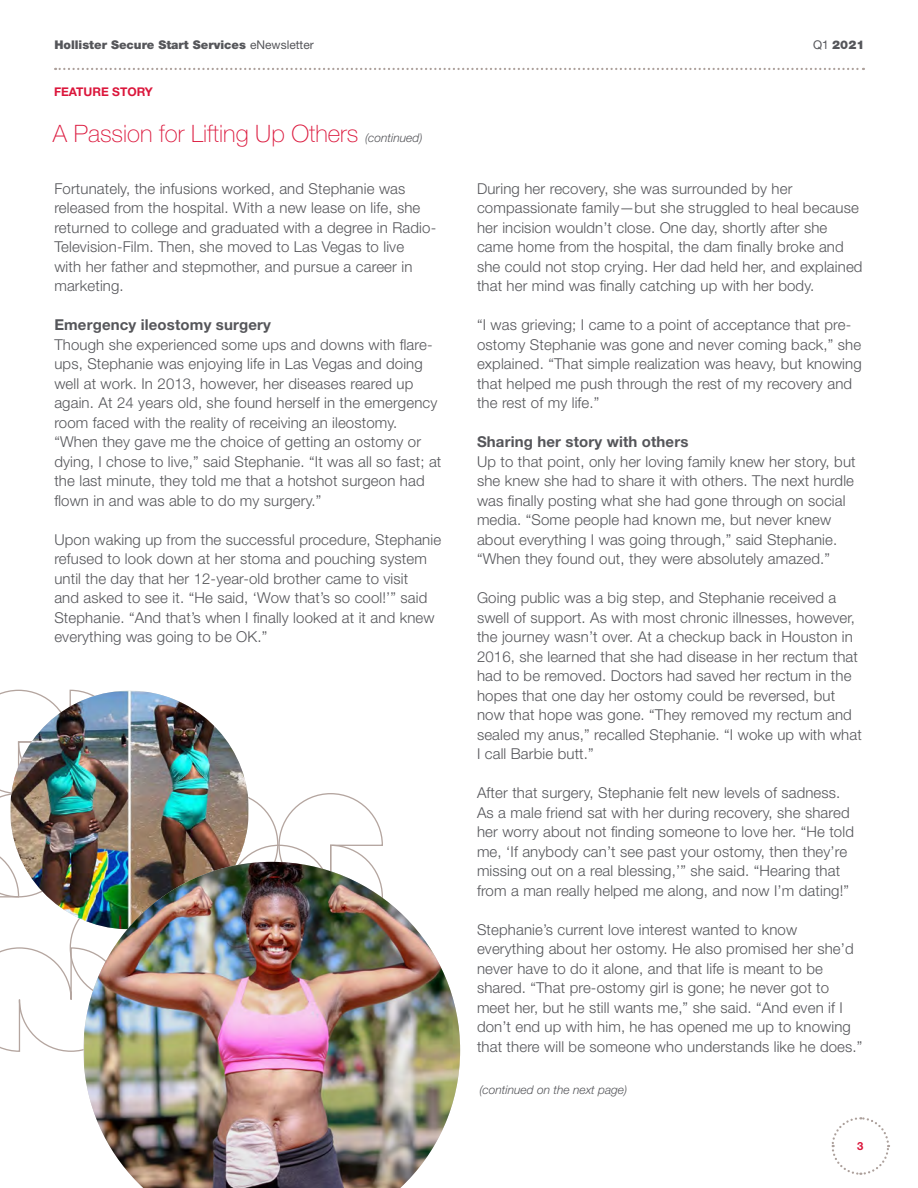
<style>
.page{position:relative;width:918px;height:1188px;background:#fff}
.page>*{position:absolute;margin:0;border:0;box-sizing:border-box;transform-origin:0 0}
.Secondary_Headers_16{font:100 24px "Helvetica Neue LT Std";color:#db163b}
.Body{font:300 15px/19.5px "Helvetica Neue LT Std";letter-spacing:.01em;color:#55565a}
.Body-2{font:700 15px "Helvetica Neue LT Std";letter-spacing:.01em;color:#55565a}
.t1{font:900 12px "Helvetica Neue LT Std";color:#55565a}
._8pt_Helv_Light_Ital{font:italic 300 12px "Helvetica Neue LT Std";color:#55565a}
._8pt_Helv_Bold_186{font:700 12px "Helvetica Neue LT Std";color:#db163b}
.t2{font:700 11.25px "Helvetica Neue LT Std";color:#db163b}
.s1{font-weight:400}
.s2{font-weight:300;font-style:italic;font-size:12px;color:#55565a}
</style>
<div class="page">
<svg style="left:55px;top:68px;width:809px;height:2px"></svg>
<svg style="left:831px;top:1117px;width:59px;height:58px"></svg>
<svg style="left:0;top:691px;width:383px;height:361px"></svg>
<svg style="left:6px;top:689px;width:247px;height:245px"></svg>
<img style="left:8px;top:691px;width:243px;height:240px">
<img style="left:84px;top:862px;width:376px;height:326px">
<p class="t1" style="left:54px;top:38px;width:261px">Hollister Secure Start Services <span class="s1">eNewsletter</span></p>
<p class="t1" style="left:813px;top:38px;width:53px"><span class="s1">Q1</span> 2021</p>
<p class="_8pt_Helv_Bold_186" style="left:54px;top:84px;width:100px">FEATURE STORY</p>
<p class="Secondary_Headers_16" style="left:53px;top:120px;width:371px">A Passion for Lifting Up Others <span class="s2">(continued)</span></p>
<p class="Body" style="left:54px;top:178px;width:383px">Fortunately, the infusions worked, and Stephanie was released from the hospital. With a new lease on life, she returned to college and graduated with a degree in Radio-Television-Film. Then, she moved to Las Vegas to live<br>with her father and stepmother, and pursue a career in marketing.</p>
<p class="Body-2" style="left:54px;top:316px;width:218px">Emergency ileostomy surgery</p>
<p class="Body" style="left:54px;top:334px;width:389px">Though she experienced some ups and downs with flare&shy;ups, Stephanie was enjoying life in Las Vegas and doing well at work. In 2013, however, her diseases reared up again. At 24 years old, she found herself in the emergency room faced with the reality of receiving an ileostomy. “When they gave me the choice of getting an ostomy or dying, I chose to live,” said Stephanie. “It was all so fast; at the last minute, they told me that a hotshot surgeon had flown in and was able to do my surgery.”</p>
<p class="Body" style="left:54px;top:529px;width:388px">Upon waking up from the successful procedure, Stephanie refused to look down at her stoma and pouching system until the day that her 12-year-old brother came to visit<br>and asked to see it. “He said, ‘Wow that’s so cool!’” said Stephanie. “And that’s when I finally looked at it and knew everything was going to be OK.”</p>
<p class="Body" style="left:477px;top:178px;width:387px">During her recovery, she was surrounded by her compassionate family—but she struggled to heal because her incision wouldn’t close. One day, shortly after she came home from the hospital, the dam finally broke and she could not stop crying. Her dad held her, and explained that her mind was finally catching up with her body.</p>
<p class="Body" style="left:477px;top:315px;width:386px">“I was grieving; I came to a point of acceptance that pre&shy;ostomy Stephanie was gone and never coming back,” she explained. “That simple realization was heavy, but knowing that helped me push through the rest of my recovery and the rest of my life.”</p>
<p class="Body-2" style="left:477px;top:433px;width:213px">Sharing her story with others</p>
<p class="Body" style="left:477px;top:451px;width:380px">Up to that point, only her loving family knew her story, but she knew she had to share it with others. The next hurdle was finally posting what she had gone through on social media. “Some people had known me, but never knew about everything I was going through,” said Stephanie. “When they found out, they were absolutely amazed.”</p>
<p class="Body" style="left:477px;top:588px;width:386px">Going public was a big step, and Stephanie received a swell of support. As with most chronic illnesses, however, the journey wasn’t over. At a checkup back in Houston in 2016, she learned that she had disease in her rectum that had to be removed. Doctors had saved her rectum in the hopes that one day her ostomy could be reversed, but now that hope was gone. “They removed my rectum and sealed my anus,” recalled Stephanie. “I woke up with what I call Barbie butt.”</p>
<p class="Body" style="left:477px;top:783px;width:378px">After that surgery, Stephanie felt new levels of sadness.<br>As a male friend sat with her during recovery, she shared her worry about not finding someone to love her. “He told me, ‘If anybody can’t see past your ostomy, then they’re missing out on a real blessing,’” she said. “Hearing that from a man really helped me along, and now I’m dating!”</p>
<p class="Body" style="left:477px;top:919px;width:387px">Stephanie’s current love interest wanted to know everything about her ostomy. He also promised her she’d never have to do it alone, and that life is meant to be shared. “That pre-ostomy girl is gone; he never got to meet her, but he still wants me,” she said. “And even if I don’t end up with him, he has opened me up to knowing that there will be someone who understands like he does.”</p>
<p class="_8pt_Helv_Light_Ital" style="left:480px;top:1083px;width:149px">(continued on the next page)</p>
<p class="t2" style="left:857px;top:1139px;width:8px">3</p>
</div>
